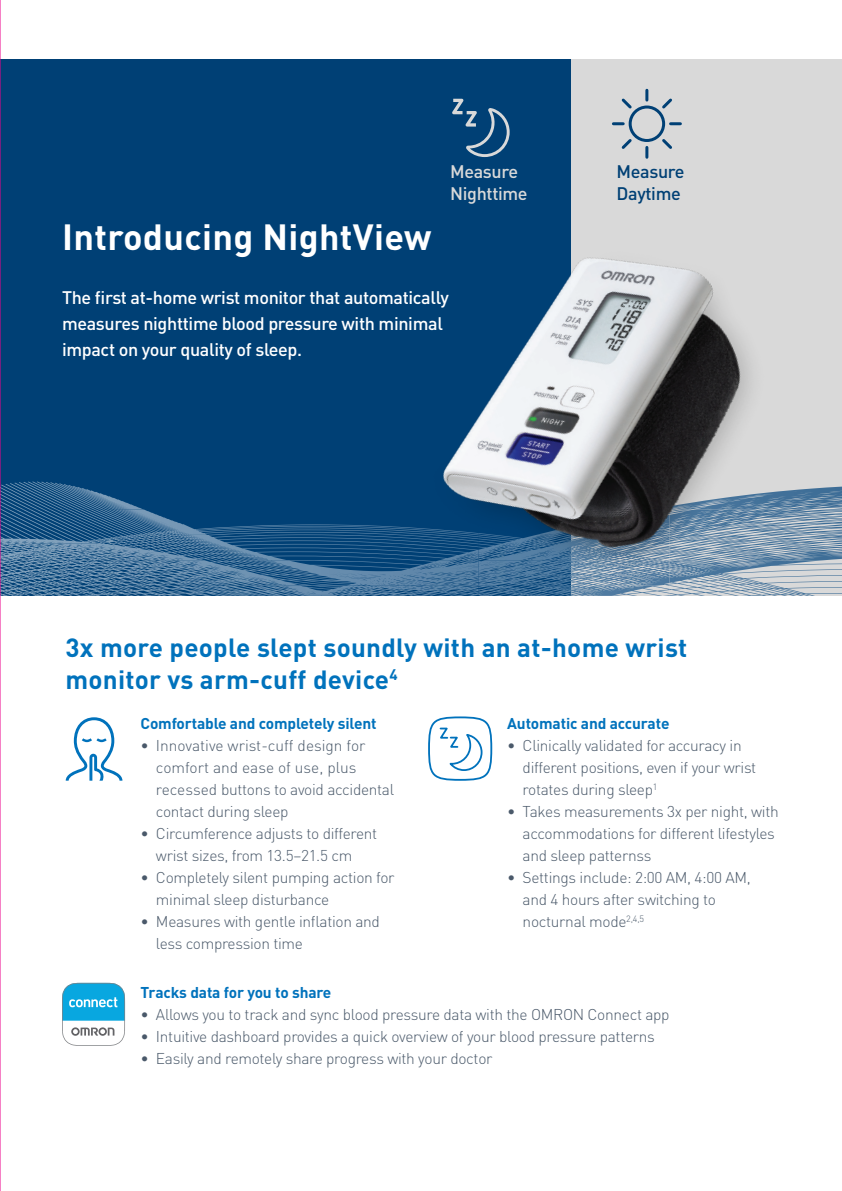
<style>
.page{position:relative;width:842px;height:1191px;background:#fff}
.page>*{position:absolute;margin:0;border:0;box-sizing:border-box;transform-origin:0 0}
.t1{font:700 36px "DIN Pro";letter-spacing:.01em;color:#fff}
.t2{font:700 26px/32px "DIN Pro";letter-spacing:.01em;color:#0072bc}
.t3{font:500 18px/26px "DIN Pro";letter-spacing:-.02em;color:#fff}
.t4{font:500 18px "DIN Pro";letter-spacing:-.02em;color:#d9d9d9}
.t5{font:500 18px "DIN Pro";letter-spacing:-.02em;color:#004075}
.t6{font:300 15.6px/22px "DIN Pro";letter-spacing:-.02em;color:#4a596a}
.t7{font:700 15.6px "DIN Pro";letter-spacing:-.01em;color:#0072bc}
</style>
<div class="page">
<div style="left:0;top:59px;width:582px;height:536px;background:#004075"></div>
<div style="left:572px;top:59px;width:270px;height:536px;background:#d9d9d9"></div>
<svg style="left:612px;top:88px;width:70px;height:71px"></svg>
<img style="left:99px;top:510px;width:189px;height:25px">
<img style="left:99px;top:560px;width:161px;height:18px">
<img style="left:1px;top:510px;width:98px;height:76px">
<img style="left:97px;top:535px;width:172px;height:25px">
<img style="left:1px;top:560px;width:96px;height:9px">
<img style="left:288px;top:586px;width:74px;height:10px">
<img style="left:288px;top:594px;width:63px;height:2px">
<img style="left:1px;top:482px;width:143px;height:28px">
<img style="left:276px;top:582px;width:58px;height:7px">
<img style="left:97px;top:586px;width:141px;height:10px">
<img style="left:87px;top:586px;width:10px;height:8px">
<img style="left:1px;top:586px;width:86px;height:10px">
<svg style="left:452px;top:99px;width:57px;height:58px"></svg>
<svg style="left:428px;top:716px;width:64px;height:65px"></svg>
<svg style="left:62px;top:983px;width:63px;height:63px"></svg>
<svg style="left:66px;top:717px;width:56px;height:64px"></svg>
<img style="left:362px;top:189px;width:480px;height:407px">
<hr style="left:0;top:0;width:1px;height:1191px;background:#ed028c">
<p class="t4" style="left:450px;top:159px;width:69px">Measure</p>
<p class="t4" style="left:450px;top:181px;width:79px">Nighttime</p>
<p class="t1" style="left:62px;top:212px;width:371px">Introducing NightView</p>
<p class="t3" style="left:62px;top:284px;width:388px">The first at-home wrist monitor that automatically measures nighttime blood pressure with minimal impact on your quality of sleep.</p>
<p class="t5" style="left:616px;top:159px;width:69px">Measure</p>
<p class="t5" style="left:616px;top:181px;width:66px">Daytime</p>
<p class="t2" style="left:65px;top:630px;width:623px">3x more people slept soundly with an at-home wrist monitor vs arm-cuff device<sup>4</sup></p>
<p class="t7" style="left:140px;top:713px;width:237px">Comfortable and completely silent</p>
<p class="t6" style="left:156px;top:734px;width:240px;text-indent:-15px">• Innovative wrist-cuff design for comfort and ease of use, plus recessed buttons to avoid accidental contact during sleep</p>
<p class="t6" style="left:156px;top:822px;width:223px;text-indent:-15px">• Circumference adjusts to different wrist sizes, from 13.5–21.5 cm</p>
<p class="t6" style="left:156px;top:866px;width:240px;text-indent:-15px">• Completely silent pumping action for minimal sleep disturbance</p>
<p class="t6" style="left:156px;top:910px;width:225px;text-indent:-15px">• Measures with gentle inflation and less compression time</p>
<p class="t7" style="left:507px;top:712px;width:164px">Automatic and accurate</p>
<p class="t6" style="left:522px;top:733px;width:235px;text-indent:-15px">• Clinically validated for accuracy in different positions, even if your wrist rotates during sleep<sup>1</sup></p>
<p class="t6" style="left:522px;top:799px;width:258px;text-indent:-15px">• Takes measurements 3x per night, with accommodations for different lifestyles and sleep patternss</p>
<p class="t6" style="left:522px;top:865px;width:230px;text-indent:-15px">• Settings include: 2:00 AM, 4:00 AM, and 4 hours after switching to nocturnal mode<sup>2,4,5</sup></p>
<p class="t7" style="left:140px;top:982px;width:192px">Tracks data for you to share</p>
<p class="t6" style="left:140px;top:1003px;width:530px">• Allows you to track and sync blood pressure data with the OMRON Connect app</p>
<p class="t6" style="left:140px;top:1025px;width:516px">• Intuitive dashboard provides a quick overview of your blood pressure patterns</p>
<p class="t6" style="left:140px;top:1047px;width:353px">• Easily and remotely share progress with your doctor</p>
</div>
